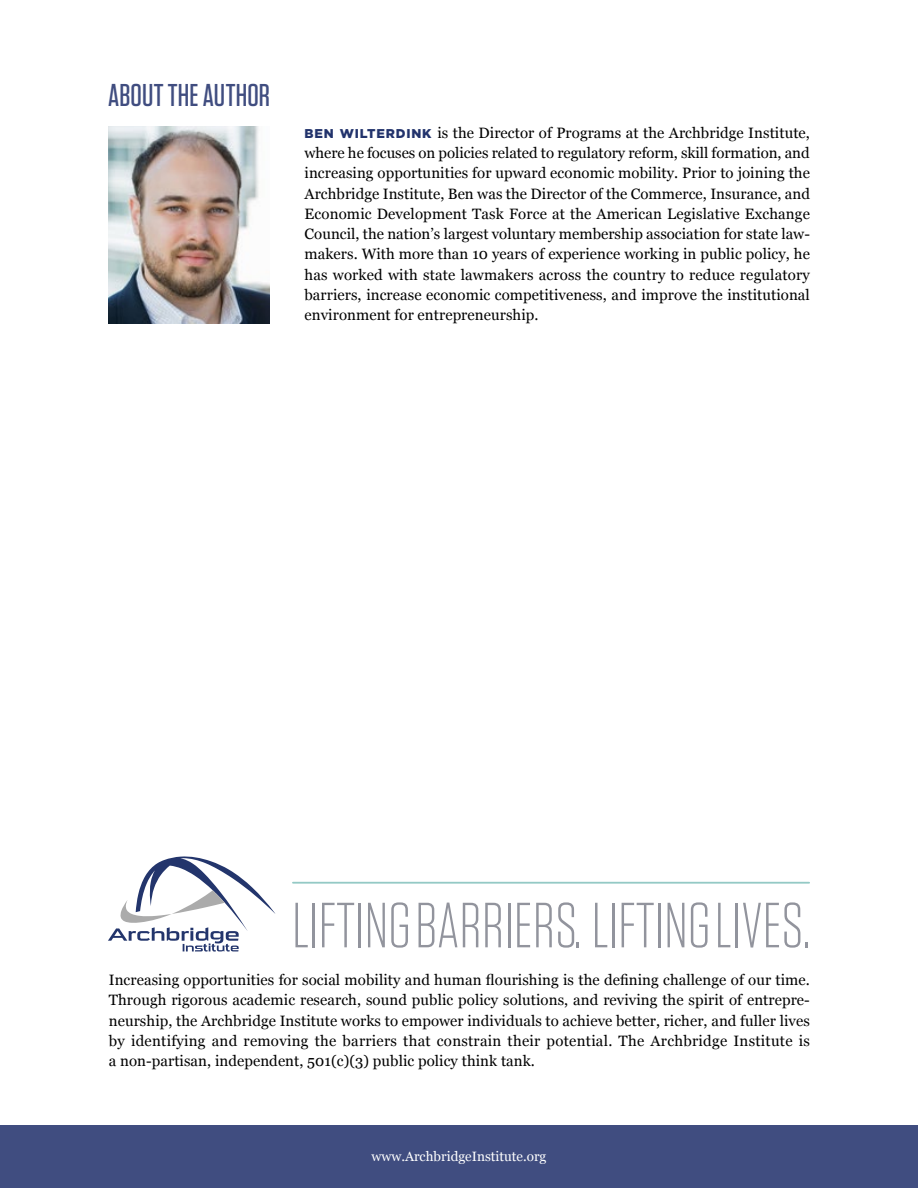
<style>
.page{position:relative;width:918px;height:1188px;background:#fff}
.page>*{position:absolute;margin:0;border:0;box-sizing:border-box;transform-origin:0 0}
.t1{font:300 63.6px "Tungsten";color:#92949d}
.t2{font:500 31.5px "Tungsten";letter-spacing:.005em;color:#404d80}
.t3{font:15px/20.2px "Georgia";letter-spacing:.005em;color:#000;text-align:justify}
.t4{font:13.5px "Georgia";color:#fff}
.s1{font-family:"Gotham";font-weight:900;font-size:12.75px;color:#22336c}
</style>
<div class="page">
<div style="left:0;top:1125px;width:918px;height:63px;background:#404d80"></div>
<svg style="left:108px;top:856px;width:167px;height:96px"></svg>
<hr style="left:293px;top:882px;width:516px;height:2px;background:#94c9c5">
<img style="left:108px;top:127px;width:162px;height:197px">
<h2 class="t2" style="left:108px;top:79px;width:164px">ABOUT THE AUTHOR</h2>
<p class="t3" style="left:305px;top:122px;width:507px"><span class="s1">BEN WILTERDINK</span> is the Director of Programs at the Archbridge Institute, where he focuses on policies related to regulatory reform, skill formation, and increasing opportunities for upward economic mobility. Prior to joining the Archbridge Institute, Ben was the Director of the Commerce, Insurance, and Economic Development Task Force at the American Legislative Exchange Council, the nation’s largest voluntary membership association for state law&shy;makers. With more than 10 years of experience working in public policy, he has worked with state lawmakers across the country to reduce regulatory barriers, increase economic competitiveness, and improve the institutional environment for entrepreneurship.</p>
<h1 class="t1" style="left:292px;top:893px;width:519px">LIFTING BARRIERS. LIFTING LIVES.</h1>
<p class="t3" style="left:109px;top:969px;width:703px">Increasing opportunities for social mobility and human flourishing is the defining challenge of our time.<br>Through rigorous academic research, sound public policy solutions, and reviving the spirit of entrepre&shy;neurship, the Archbridge Institute works to empower individuals to achieve better, richer, and fuller lives by identifying and removing the barriers that constrain their potential. The Archbridge Institute is a non-partisan, independent, 501(c)(3) public policy think tank.</p>
<p class="t4" style="left:372px;top:1146px;width:176px">www.ArchbridgeInstitute.org</p>
</div>
